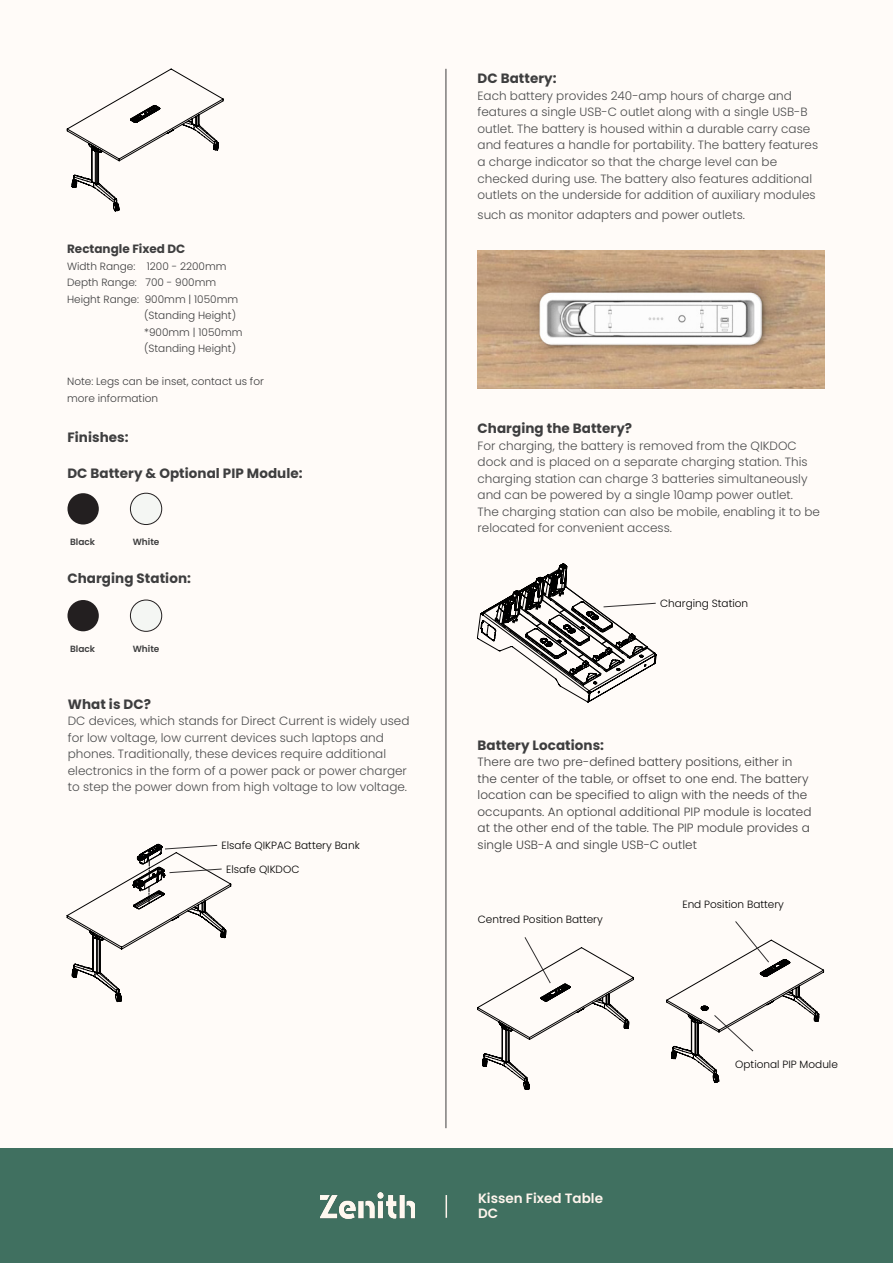
<style>
.page{position:relative;width:893px;height:1263px;background:#fffbf8}
.page>*{position:absolute;margin:0;border:0;box-sizing:border-box;transform-origin:0 0}
.COPY{font:700 13.5px "Poppins";letter-spacing:.005em;color:#3e3e3f}
.PRODUCT_NAME_BOTTOM{font:600 13.5px "Poppins";color:#fff5ed}
.COPY-2{font:300 12px/16.5px "Poppins";color:#4b4c4d}
.COPY-3{font:300 12px/16.5px "Poppins";letter-spacing:.005em;color:#3e3e3f}
.COPY-4{font:700 12px "Poppins";color:#3e3e3f}
.COPY-5{font:300 10.5px/16.5px "Poppins";color:#3e3e3f}
.PRODUCT_NAME{font:300 10.5px "Poppins";color:#000}
.COLOURS_SPECS{font:600 9px "Poppins";color:#3e3e3f}
</style>
<div class="page">
<div style="left:0;top:1148px;width:893px;height:115px;background:#407060"></div>
<svg style="left:446px;top:1195px;width:1px;height:23px"></svg>
<img style="left:321px;top:1193px;width:94px;height:25px">
<hr style="left:446px;top:69px;width:1px;height:1059px;background:#3e3e3f">
<img style="left:478px;top:250px;width:346px;height:138px">
<svg style="left:67px;top:68px;width:157px;height:143px"></svg>
<svg style="left:477px;top:937px;width:157px;height:153px"></svg>
<svg style="left:666px;top:921px;width:158px;height:162px"></svg>
<svg style="left:67px;top:844px;width:164px;height:158px"></svg>
<div style="left:67px;top:493px;width:32px;height:31px;background:#231f20;border-radius:50%"></div>
<div style="left:130px;top:493px;width:32px;height:31px;background:#f4f6f3;border-radius:50%"></div>
<div style="left:130px;top:493px;width:32px;height:31px;border:1px solid #231f20;border-radius:50%"></div>
<div style="left:67px;top:600px;width:32px;height:31px;background:#231f20;border-radius:50%"></div>
<div style="left:130px;top:600px;width:32px;height:31px;background:#f4f6f3;border-radius:50%"></div>
<div style="left:130px;top:600px;width:32px;height:31px;border:1px solid #231f20;border-radius:50%"></div>
<svg style="left:477px;top:563px;width:180px;height:140px"></svg>
<p class="COPY-4" style="left:67px;top:242px;width:120px">Rectangle Fixed DC</p>
<p class="COPY-5" style="left:67px;top:258px;width:161px">Width Range: 1200 - 2200mm</p>
<p class="COPY-5" style="left:67px;top:274px;width:151px">Depth Range: 700 - 900mm</p>
<p class="COPY-5" style="left:67px;top:291px;width:173px">Height Range: 900mm | 1050mm</p>
<p class="COPY-5" style="left:144px;top:307px;width:93px">(Standing Height)</p>
<p class="COPY-5" style="left:144px;top:324px;width:100px">*900mm | 1050mm</p>
<p class="COPY-5" style="left:144px;top:340px;width:93px">(Standing Height)</p>
<p class="COPY-5" style="left:67px;top:373px;width:198px">Note: Legs can be inset, contact us for more information</p>
<p class="COPY" style="left:67px;top:430px;width:63px">Finishes:</p>
<p class="COPY" style="left:67px;top:466px;width:237px">DC Battery &amp; Optional PIP Module:</p>
<p class="COLOURS_SPECS" style="left:70px;top:537px;width:27px">Black</p>
<p class="COLOURS_SPECS" style="left:133px;top:537px;width:28px">White</p>
<p class="COPY" style="left:67px;top:571px;width:125px">Charging Station:</p>
<p class="COLOURS_SPECS" style="left:70px;top:643px;width:27px">Black</p>
<p class="COLOURS_SPECS" style="left:133px;top:643px;width:28px">White</p>
<p class="COPY" style="left:68px;top:696px;width:85px">What is DC?</p>
<p class="COPY-2" style="left:68px;top:713px;width:343px">DC devices, which stands for Direct Current is widely used for low voltage, low current devices such laptops and phones. Traditionally, these devices require additional electronics in the form of a power pack or power charger to step the power down from high voltage to low voltage.</p>
<p class="PRODUCT_NAME" style="left:222px;top:839px;width:140px">Elsafe QIKPAC Battery Bank</p>
<p class="PRODUCT_NAME" style="left:226px;top:863px;width:75px">Elsafe QIKDOC</p>
<p class="COPY" style="left:478px;top:71px;width:81px">DC Battery:</p>
<p class="COPY-2" style="left:478px;top:88px;width:342px">Each battery provides 240-amp hours of charge and features a single USB-C outlet along with a single USB-B outlet. The battery is housed within a durable carry case and features a handle for portability. The battery features a charge indicator so that the charge level can be checked during use. The battery also features additional outlets on the underside for addition of auxiliary modules</p>
<p class="COPY-2" style="left:478px;top:206px;width:269px">such as monitor adapters and power outlets.</p>
<p class="COPY" style="left:478px;top:420px;width:156px">Charging the Battery?</p>
<p class="COPY-2" style="left:478px;top:437px;width:344px">For charging, the battery is removed from the QIKDOC dock and is placed on a separate charging station. This charging station can charge 3 batteries simultaneously and can be powered by a single 10amp power outlet.<br>The charging station can also be mobile, enabling it to be relocated for convenient access.</p>
<p class="PRODUCT_NAME" style="left:660px;top:597px;width:90px">Charging Station</p>
<p class="COPY" style="left:478px;top:737px;width:128px">Battery Locations:</p>
<p class="COPY-3" style="left:478px;top:754px;width:336px">There are two pre-defined battery positions, either in the center of the table, or offset to one end. The battery location can be specified to align with the needs of the occupants. An optional additional PIP module is located at the other end of the table. The PIP module provides a single USB-A and single USB-C outlet</p>
<p class="PRODUCT_NAME" style="left:478px;top:913px;width:127px">Centred Position Battery</p>
<p class="PRODUCT_NAME_BOTTOM" style="left:478px;top:1190px;width:126px">Kissen Fixed Table</p>
<p class="PRODUCT_NAME_BOTTOM" style="left:478px;top:1205px;width:22px">DC</p>
<p class="PRODUCT_NAME" style="left:682px;top:898px;width:103px">End Position Battery</p>
<p class="PRODUCT_NAME" style="left:735px;top:1058px;width:104px">Optional PIP Module</p>
</div>
